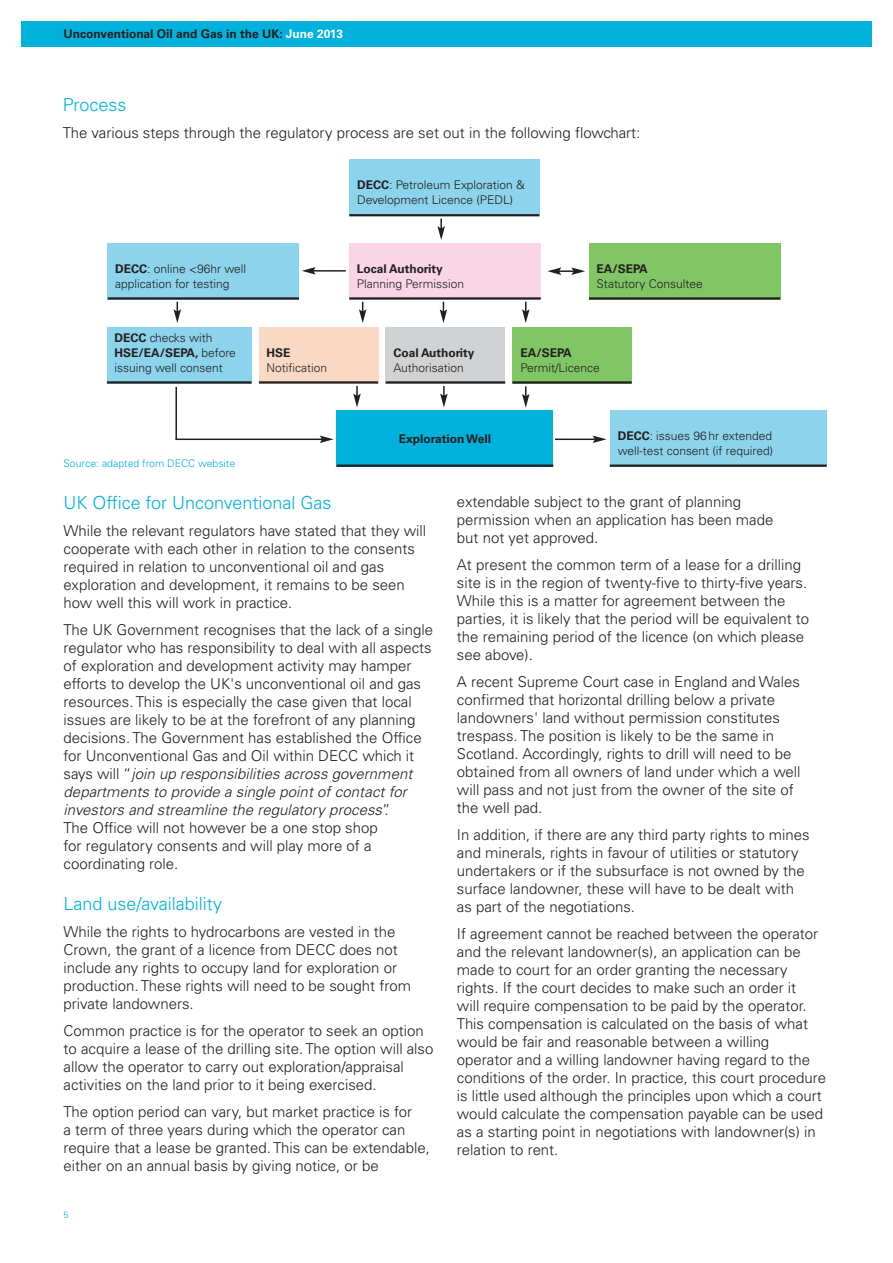
<style>
.page{position:relative;width:893px;height:1263px;background:#fff}
.page>*{position:absolute;margin:0;border:0;box-sizing:border-box;transform-origin:0 0}
.t1{font:300 18px "Univers";color:#00b1dc}
.t2{font:300 15px/18px "Univers";color:#231f20}
.t3{font:300 12px/15px "Univers";color:#231f20}
.t4{font:700 12px "Univers";color:#231f20}
.t5{font:300 10.5px "Univers";color:#00b1dc}
.t6{font:300 9px "Univers";color:#00b1dc}
.s1{color:#fff}
.s2{font-weight:700}
.s3{font-style:italic}
</style>
<div class="page">
<hr style="left:175px;top:387px;width:2px;height:53px;background:#231f20">
<div style="left:21px;top:21px;width:850px;height:26px;background:#00b1dc"></div>
<div style="left:349px;top:160px;width:190px;height:56px;background:#8cd3ec"></div>
<div style="left:108px;top:243px;width:191px;height:57px;background:#8cd3ec"></div>
<div style="left:610px;top:410px;width:216px;height:57px;background:#8cd3ec"></div>
<div style="left:337px;top:410px;width:216px;height:57px;background:#00b1dc"></div>
<div style="left:107px;top:327px;width:145px;height:56px;background:#8cd3ec"></div>
<div style="left:259px;top:327px;width:119px;height:56px;background:#fad9c4"></div>
<div style="left:386px;top:327px;width:119px;height:56px;background:#d1d2d4"></div>
<div style="left:513px;top:327px;width:119px;height:56px;background:#81c665"></div>
<div style="left:349px;top:243px;width:192px;height:57px;background:#fad5e5"></div>
<div style="left:589px;top:243px;width:191px;height:57px;background:#81c665"></div>
<hr style="left:349px;top:214px;width:190px;height:2px;background:#231f20">
<hr style="left:108px;top:297px;width:191px;height:3px;background:#231f20">
<hr style="left:349px;top:297px;width:192px;height:3px;background:#231f20">
<hr style="left:589px;top:297px;width:191px;height:3px;background:#231f20">
<hr style="left:107px;top:381px;width:145px;height:3px;background:#231f20">
<hr style="left:259px;top:381px;width:119px;height:3px;background:#231f20">
<hr style="left:386px;top:381px;width:119px;height:3px;background:#231f20">
<hr style="left:512px;top:381px;width:120px;height:3px;background:#231f20">
<hr style="left:337px;top:465px;width:216px;height:2px;background:#231f20">
<hr style="left:610px;top:465px;width:217px;height:2px;background:#231f20">
<svg style="left:437px;top:219px;width:8px;height:21px"></svg>
<svg style="left:359px;top:302px;width:7px;height:21px"></svg>
<hr style="left:313px;top:270px;width:33px;height:2px;background:#231f20">
<svg style="left:302px;top:267px;width:14px;height:8px"></svg>
<svg style="left:440px;top:302px;width:7px;height:21px"></svg>
<svg style="left:522px;top:302px;width:7px;height:21px"></svg>
<svg style="left:522px;top:386px;width:7px;height:22px"></svg>
<svg style="left:440px;top:386px;width:8px;height:21px"></svg>
<svg style="left:547px;top:267px;width:38px;height:8px"></svg>
<svg style="left:353px;top:386px;width:8px;height:21px"></svg>
<hr style="left:176px;top:439px;width:146px;height:1px;background:#231f20">
<svg style="left:320px;top:436px;width:14px;height:7px"></svg>
<svg style="left:174px;top:302px;width:7px;height:21px"></svg>
<hr style="left:555px;top:439px;width:40px;height:1px;background:#231f20">
<svg style="left:593px;top:436px;width:13px;height:7px"></svg>
<p class="t4" style="left:64px;top:29px;width:281px">Unconventional Oil and Gas in the UK: <span class="s1">June 2013</span></p>
<p class="t1" style="left:63px;top:98px;width:65px">Process</p>
<p class="t2" style="left:63px;top:125px;width:579px">The various steps through the regulatory process are set out in the following flowchart:</p>
<p class="t3" style="left:357px;top:179px;width:169px"><span class="s2">DECC</span>: Petroleum Exploration &amp;<br>Development Licence (PEDL)</p>
<p class="t3" style="left:115px;top:262px;width:132px"><span class="s2">DECC</span>: online &lt;96hr well application for testing</p>
<p class="t4" style="left:357px;top:264px;width:87px">Local Authority</p>
<p class="t3" style="left:357px;top:277px;width:109px">Planning Permission</p>
<p class="t4" style="left:596px;top:264px;width:53px">EA/SEPA</p>
<p class="t3" style="left:596px;top:277px;width:108px">Statutory Consultee</p>
<p class="t3" style="left:114px;top:331px;width:123px"><span class="s2">DECC</span> checks with<br><span class="s2">HSE/EA/SEPA,</span> before issuing well consent</p>
<p class="t4" style="left:266px;top:348px;width:25px">HSE</p>
<p class="t3" style="left:266px;top:361px;width:62px">Notification</p>
<p class="t5" style="left:64px;top:459px;width:173px">Source: adapted from DECC website</p>
<p class="t4" style="left:393px;top:348px;width:83px">Coal Authority</p>
<p class="t3" style="left:393px;top:361px;width:72px">Authorisation</p>
<p class="t4" style="left:520px;top:348px;width:53px">EA/SEPA</p>
<p class="t3" style="left:520px;top:361px;width:81px">Permit/Licence</p>
<p class="t4" style="left:399px;top:434px;width:94px">Exploration Well</p>
<p class="t3" style="left:618px;top:429px;width:157px"><span class="s2">DECC</span>: issues 96hr extended well-test consent (if required)</p>
<p class="t1" style="left:64px;top:496px;width:269px">UK Office for Unconventional Gas</p>
<p class="t2" style="left:64px;top:523px;width:364px">While the relevant regulators have stated that they will cooperate with each other in relation to the consents required in relation to unconventional oil and gas exploration and development, it remains to be seen how well this will work in practice.</p>
<p class="t2" style="left:64px;top:622px;width:371px">The UK Government recognises that the lack of a single regulator who has responsibility to deal with all aspects of exploration and development activity may hamper efforts to develop the UK's unconventional oil and gas resources. This is especially the case given that local issues are likely to be at the forefront of any planning decisions. The Government has established the Office for Unconventional Gas and Oil within DECC which it<br>s a y s w i l l “ <span class="s3">join up responsibilities across government departments to provide a single point of contact for investors and streamline the regulatory process</span>”.<br>The Office will not however be a one stop shop<br>for regulatory consents and will play more of a coordinating role.</p>
<p class="t1" style="left:64px;top:897px;width:160px">Land use/availability</p>
<p class="t2" style="left:64px;top:924px;width:349px">While the rights to hydrocarbons are vested in the Crown, the grant of a licence from DECC does not include any rights to occupy land for exploration or production. These rights will need to be sought from private landowners.</p>
<p class="t2" style="left:64px;top:1023px;width:371px">Common practice is for the operator to seek an option to acquire a lease of the drilling site. The option will also allow the operator to carry out exploration/appraisal activities on the land prior to it being exercised.</p>
<p class="t2" style="left:64px;top:1104px;width:368px">The option period can vary, but market practice is for<br>a term of three years during which the operator can require that a lease be granted. This can be extendable, either on an annual basis by giving notice, or be</p>
<p class="t6" style="left:64px;top:1212px;width:7px">5</p>
<p class="t2" style="left:457px;top:494px;width:318px">extendable subject to the grant of planning permission when an application has been made but not yet approved.</p>
<p class="t2" style="left:457px;top:557px;width:354px">At present the common term of a lease for a drilling site is in the region of twenty-five to thirty-five years.<br>While this is a matter for agreement between the parties, it is likely that the period will be equivalent to the remaining period of the licence (on which please see above).</p>
<p class="t2" style="left:457px;top:674px;width:345px">A recent Supreme Court case in England and Wales confirmed that horizontal drilling below a private landowners' land without permission constitutes trespass. The position is likely to be the same in Scotland. Accordingly, rights to drill will need to be obtained from all owners of land under which a well will pass and not just from the owner of the site of the well pad.</p>
<p class="t2" style="left:457px;top:827px;width:354px">In addition, if there are any third party rights to mines and minerals, rights in favour of utilities or statutory undertakers or if the subsurface is not owned by the surface landowner, these will have to be dealt with as part of the negotiations.</p>
<p class="t2" style="left:457px;top:926px;width:371px">If agreement cannot be reached between the operator and the relevant landowner(s), an application can be made to court for an order granting the necessary rights. If the court decides to make such an order it<br>will require compensation to be paid by the operator.<br>This compensation is calculated on the basis of what would be fair and reasonable between a willing operator and a willing landowner having regard to the conditions of the order. In practice, this court procedure is little used although the principles upon which a court would calculate the compensation payable can be used as a starting point in negotiations with landowner(s) in relation to rent.</p>
</div>
